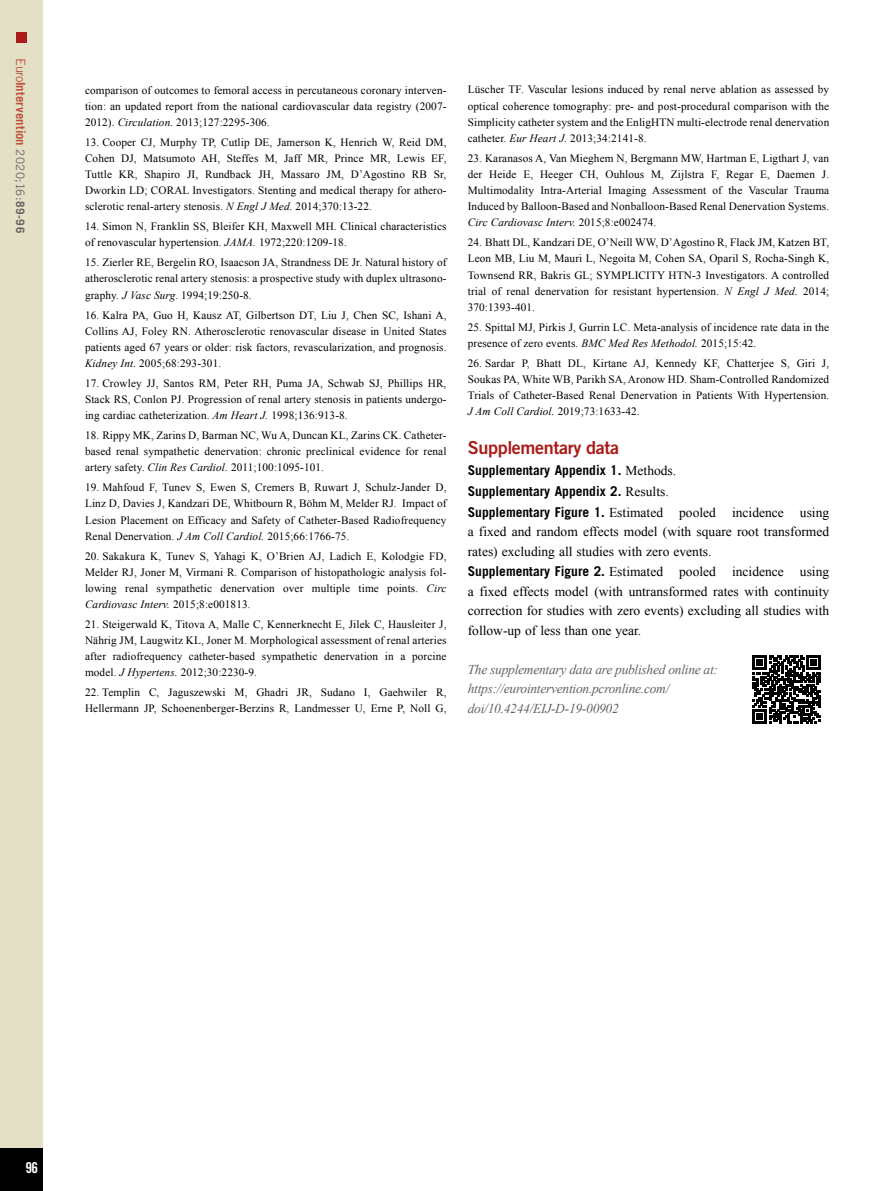
<style>
.page{position:relative;width:893px;height:1191px;background:#fff}
.page>*{position:absolute;margin:0;border:0;box-sizing:border-box;transform-origin:0 0}
.t1{font:18px "Trade Gothic LT Std Bd 2";letter-spacing:-.02em;color:#a91b18}
.t2{font:15px "Trade Gothic LT Std Bd Cn 20";color:#fff}
.t3{font:13.5px/19.6px "Times New Roman";color:#000}
.t4{font:italic 13.5px/19.5px "Times New Roman";letter-spacing:-.02em;color:#646363}
.t5{font:700 13.5px/20.7px "Trade Gothic LT Std";color:#000}
.t6{font:700 12.75px "Trade Gothic LT Std";letter-spacing:.005em;color:#bc533d}
.t7{font:11.25px/16px "Times New Roman";letter-spacing:.01em;color:#000;text-align:justify}
.s1{font-weight:400}
.s2{font-weight:400;font-size:11.7px;color:#646363}
.s3{font-size:11.7px;color:#646363}
.s4{font-style:italic}
.s5{font-family:"Times New Roman";font-weight:400}
.s6{font-family:"Trade Gothic LT Std";font-weight:700}
</style>
<div class="page">
<div style="left:0;top:0;width:43px;height:1191px;background:#e4e0c5"></div>
<div style="left:0;top:1148px;width:43px;height:43px;background:#000"></div>
<div style="left:16px;top:32px;width:10px;height:10px;background:#a91b18"></div>
<svg style="left:752px;top:655px;width:69px;height:69px"></svg>
<p class="t6" style="left:29px;top:58px;width:176px;rotate:90deg"><span class="s1">Euro</span>Intervention <span class="s2">2020;16:</span><span class="s3">89-96</span></p>
<p class="t7" style="left:85px;top:82px;width:363px">comparison of outcomes to femoral access in percutaneous coronary interven&shy;tion: an updated report from the national cardiovascular data registry (2007- 2012). <span class="s4">Circulation.</span> 2013;127:2295-306.</p>
<p class="t7" style="left:85px;top:134px;width:363px">13. Cooper CJ, Murphy TP, Cutlip DE, Jamerson K, Henrich W, Reid DM, Cohen DJ, Matsumoto AH, Steffes M, Jaff MR, Prince MR, Lewis EF, Tuttle KR, Shapiro JI, Rundback JH, Massaro JM, D’Agostino RB Sr, Dworkin LD; CORAL Investigators. Stenting and medical therapy for athero&shy;sclerotic renal-artery stenosis. <span class="s4">N Engl J Med.</span> 2014;370:13-22.</p>
<p class="t7" style="left:85px;top:218px;width:363px">14. Simon N, Franklin SS, Bleifer KH, Maxwell MH. Clinical characteristics of renovascular hypertension. <span class="s4">JAMA.</span> 1972;220:1209-18.</p>
<p class="t7" style="left:85px;top:254px;width:363px">15. Zierler RE, Bergelin RO, Isaacson JA, Strandness DE Jr. Natural history of atherosclerotic renal artery stenosis: a prospective study with duplex ultrasono&shy;graphy. <span class="s4">J Vasc Surg</span>. 1994;19:250-8.</p>
<p class="t7" style="left:85px;top:306px;width:363px">16. Kalra PA, Guo H, Kausz AT, Gilbertson DT, Liu J, Chen SC, Ishani A, Collins AJ, Foley RN. Atherosclerotic renovascular disease in United States patients aged 67 years or older: risk factors, revascularization, and prognosis.<br><span class="s4">Kidney Int.</span> 2005;68:293-301.</p>
<p class="t7" style="left:85px;top:375px;width:363px">17. Crowley JJ, Santos RM, Peter RH, Puma JA, Schwab SJ, Phillips HR, Stack RS, Conlon PJ. Progression of renal artery stenosis in patients undergo&shy;ing cardiac catheterization. <span class="s4">Am Heart J.</span> 1998;136:913-8.</p>
<p class="t7" style="left:85px;top:427px;width:363px">18. Rippy MK, Zarins D, Barman NC, Wu A, Duncan KL, Zarins CK. Catheter&shy;based renal sympathetic denervation: chronic preclinical evidence for renal artery safety. <span class="s4">Clin Res Cardiol.</span> 2011;100:1095-101.</p>
<p class="t7" style="left:85px;top:479px;width:363px">19. Mahfoud F, Tunev S, Ewen S, Cremers B, Ruwart J, Schulz-Jander D, Linz D, Davies J, Kandzari DE, Whitbourn R, Böhm M, Melder RJ. Impact of Lesion Placement on Efficacy and Safety of Catheter-Based Radiofrequency Renal Denervation. <span class="s4">J Am Coll Cardiol.</span> 2015;66:1766-75.</p>
<p class="t7" style="left:85px;top:547px;width:363px">20. Sakakura K, Tunev S, Yahagi K, O’Brien AJ, Ladich E, Kolodgie FD, Melder RJ, Joner M, Virmani R. Comparison of histopathologic analysis fol&shy;lowing renal sympathetic denervation over multiple time points. <span class="s4">Circ Cardiovasc Interv.</span> 2015;8:e001813.</p>
<p class="t7" style="left:85px;top:616px;width:363px">21. Steigerwald K, Titova A, Malle C, Kennerknecht E, Jilek C, Hausleiter J, Nährig JM, Laugwitz KL, Joner M. Morphological assessment of renal arteries after radiofrequency catheter-based sympathetic denervation in a porcine model. <span class="s4">J Hypertens.</span> 2012;30:2230-9.</p>
<p class="t7" style="left:85px;top:684px;width:363px">22. Templin C, Jaguszewski M, Ghadri JR, Sudano I, Gaehwiler R,<br>Hellermann JP, Schoenenberger-Berzins R, Landmesser U, Erne P, Noll G,</p>
<p class="t7" style="left:468px;top:81px;width:363px">Lüscher TF. Vascular lesions induced by renal nerve ablation as assessed by optical coherence tomography: pre- and post-procedural comparison with the Simplicity catheter system and the EnligHTN multi-electrode renal denervation catheter. <span class="s4">Eur Heart J.</span> 2013;34:2141-8.</p>
<p class="t7" style="left:468px;top:150px;width:363px">23. Karanasos A, Van Mieghem N, Bergmann MW, Hartman E, Ligthart J, van der Heide E, Heeger CH, Ouhlous M, Zijlstra F, Regar E, Daemen J.<br>Multimodality Intra-Arterial Imaging Assessment of the Vascular Trauma Induced by Balloon-Based and Nonballoon-Based Renal Denervation Systems.<br><span class="s4">Circ Cardiovasc Interv.</span> 2015;8:e002474.</p>
<p class="t7" style="left:468px;top:234px;width:363px">24. Bhatt DL, Kandzari DE, O’Neill WW, D’Agostino R, Flack JM, Katzen BT, Leon MB, Liu M, Mauri L, Negoita M, Cohen SA, Oparil S, Rocha-Singh K, Townsend RR, Bakris GL; SYMPLICITY HTN-3 Investigators. A controlled trial of renal denervation for resistant hypertension. <span class="s4">N Engl J Med.</span> 2014; 370:1393-401.</p>
<p class="t7" style="left:468px;top:319px;width:363px">25. Spittal MJ, Pirkis J, Gurrin LC. Meta-analysis of incidence rate data in the presence of zero events. <span class="s4">BMC Med Res Methodol.</span> 2015;15:42.</p>
<p class="t7" style="left:468px;top:355px;width:363px">26. Sardar P, Bhatt DL, Kirtane AJ, Kennedy KF, Chatterjee S, Giri J, Soukas PA, White WB, Parikh SA, Aronow HD. Sham-Controlled Randomized Trials of Catheter-Based Renal Denervation in Patients With Hypertension.<br><span class="s4">J Am Coll Cardiol.</span> 2019;73:1633-42.</p>
<h1 class="t1" style="left:468px;top:437px;width:153px">Supplementary data</h1>
<p class="t5" style="left:468px;top:460px;width:210px">Supplementary Appendix 1. <span class="s5">Methods.<br></span>Supplementary Appendix 2. <span class="s5">Results.</span></p>
<p class="t3" style="left:468px;top:502px;width:363px"><span class="s6">Supplementary Figure 1.</span> Estimated pooled incidence using a fixed and random effects model (with square root transformed rates) excluding all studies with zero events.<br><span class="s6">Supplementary Figure 2.</span> Estimated pooled incidence using a fixed effects model (with untransformed rates with continuity correction for studies with zero events) excluding all studies with follow-up of less than one year.</p>
<p class="t4" style="left:468px;top:659px;width:252px">The supplementary data are published online at: https://eurointervention.pcronline.com/ doi/10.4244/EIJ-D-19-00902</p>
<h2 class="t2" style="left:25px;top:1158px;width:14px">96</h2>
</div>
